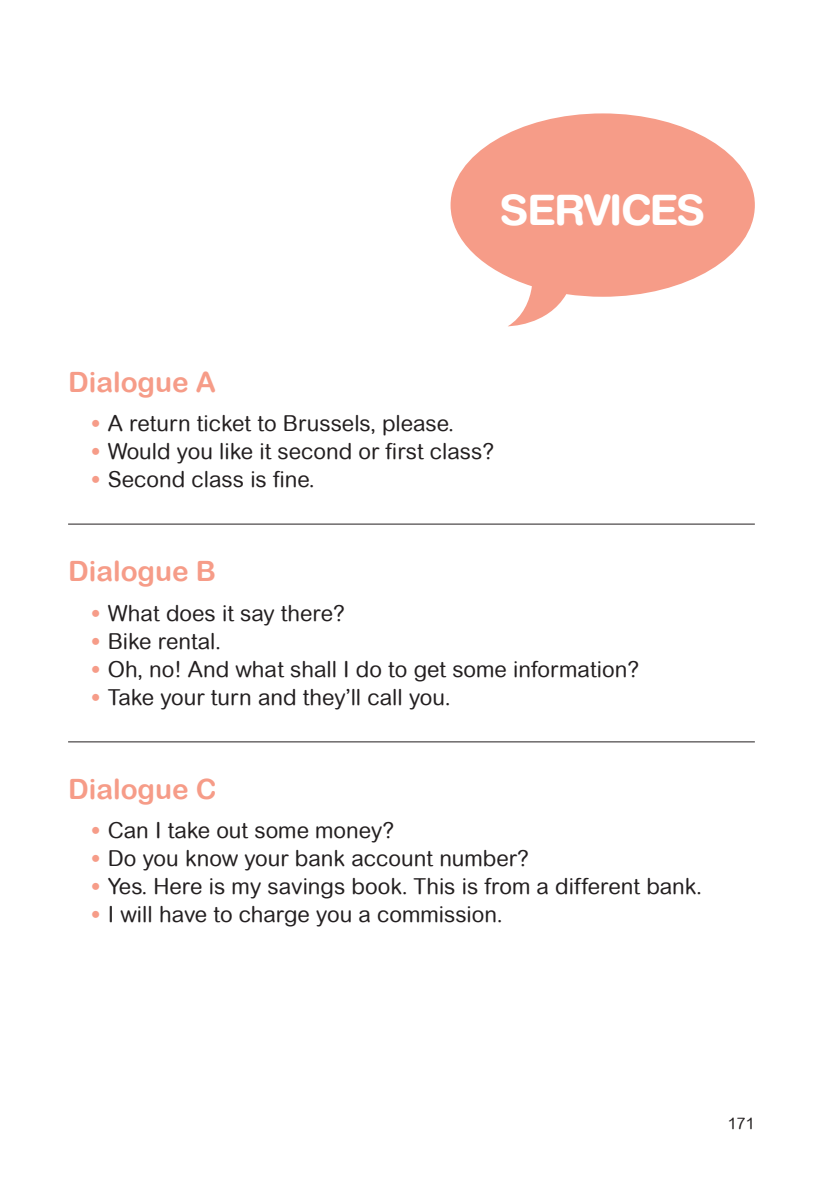
<style>
.page{position:relative;width:840px;height:1191px;background:#fff}
.page>*{position:absolute;margin:0;border:0;box-sizing:border-box;transform-origin:0 0}
.BOCATA_ANGLES{font:700 42px "Helvetica Rounded";letter-spacing:-.04em;color:#fff}
.DIALEG{font:28px "Arial Rounded MT Bold";color:#f69c88}
.DIALEG_-_01{font:28px "Arial Rounded MT Bold";color:#f69c88}
.t1{font:22px "Arial Rounded MT";color:#231f20}
.t2{font:16px "Arial Rounded MT";color:#231f20}
.s1{font-size:28px;color:#f69c88}
</style>
<div class="page">
<hr style="left:68px;top:523px;width:686px;height:1px;background:#231f20">
<hr style="left:68px;top:741px;width:686px;height:1px;background:#231f20">
<svg style="left:450px;top:113px;width:304px;height:213px;fill:#f69c88"></svg>
<p class="BOCATA_ANGLES" style="left:499px;top:184px;width:207px">SERVICES</p>
<p class="DIALEG_-_01" style="left:68px;top:365px;width:149px">Dialogue A</p>
<p class="t1" style="left:91px;top:410px;width:364px"><span class="s1">•</span> A return ticket to Brussels, please.</p>
<p class="t1" style="left:91px;top:438px;width:404px"><span class="s1">•</span> Would you like it second or first class?</p>
<p class="t1" style="left:91px;top:466px;width:225px"><span class="s1">•</span> Second class is fine.</p>
<p class="DIALEG" style="left:68px;top:555px;width:149px">Dialogue B</p>
<p class="t1" style="left:91px;top:600px;width:255px"><span class="s1">•</span> What does it say there?</p>
<p class="t1" style="left:91px;top:628px;width:131px"><span class="s1">•</span> Bike rental.</p>
<p class="t1" style="left:91px;top:656px;width:549px"><span class="s1">•</span> Oh, no! And what shall I do to get some information?</p>
<p class="t1" style="left:91px;top:684px;width:361px"><span class="s1">•</span> Take your turn and they’ll call you.</p>
<p class="DIALEG" style="left:68px;top:772px;width:150px">Dialogue C</p>
<p class="t1" style="left:91px;top:818px;width:304px"><span class="s1">•</span> Can I take out some money?</p>
<p class="t1" style="left:91px;top:846px;width:439px"><span class="s1">•</span> Do you know your bank account number?</p>
<p class="t1" style="left:91px;top:874px;width:612px"><span class="s1">•</span> Yes. Here is my savings book. This is from a different bank.</p>
<p class="t1" style="left:91px;top:902px;width:413px"><span class="s1">•</span> I will have to charge you a commission.</p>
<p class="t2" style="left:727px;top:1113px;width:29px">171</p>
</div>
